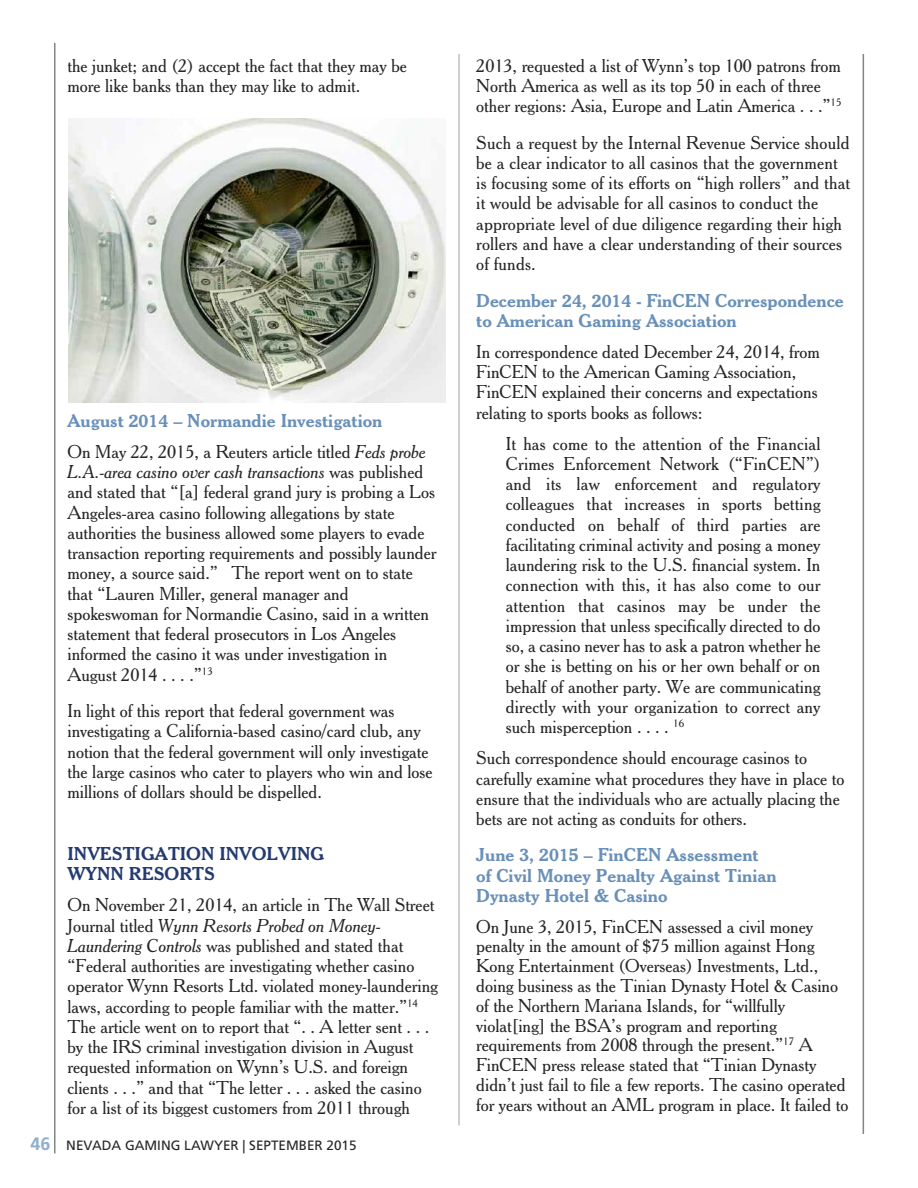
<style>
.page{position:relative;width:918px;height:1188px;background:#fff}
.page>*{position:absolute;margin:0;border:0;box-sizing:border-box;transform-origin:0 0}
.t1{font:18px/20.2px "Cheltenham BT";color:#272526}
.t2{font:700 18px/20.2px "Cheltenham BT";color:#6990b9}
.t3{font:700 18px/20.2px "Cheltenham BT";color:#243b71}
.t4{font:13.5px "Frutiger";color:#272526}
.s1{font-weight:700;color:#6990b9}
.s2{font-style:italic}
.s3{font-weight:700;font-size:18px;color:#8faecd}
</style>
<div class="page">
<hr style="left:459px;top:54px;width:1px;height:1071px;background:#9aa1a9">
<hr style="left:863px;top:54px;width:1px;height:1080px;background:#82858a">
<hr style="left:54px;top:43px;width:2px;height:1110px;background:#82858a">
<img style="left:69px;top:118px;width:377px;height:284px">
<p class="t1" style="left:68px;top:55px;width:341px">the junket; and (2) accept the fact that they may be more like banks than they may like to admit.</p>
<p class="t1" style="left:68px;top:405px;width:360px;line-height:31px"><span class="s1">August 2014 – Normandie Investigation<br></span>On May 22, 2015, a Reuters article titled <span class="s2">Feds probe</span></p>
<p class="t1" style="left:68px;top:462px;width:371px"><span class="s2">L.A.-area casino over cash transactions</span> was published and stated that “[a] federal grand jury is probing a Los Angeles-area casino following allegations by state authorities the business allowed some players to evade transaction reporting requirements and possibly launder money, a source said.” The report went on to state that “Lauren Miller, general manager and spokeswoman for Normandie Casino, said in a written statement that federal prosecutors in Los Angeles informed the casino it was under investigation in August 2014 . . . .”<sup>13</sup></p>
<p class="t1" style="left:68px;top:701px;width:367px">In light of this report that federal government was investigating a California-based casino/card club, any notion that the federal government will only investigate the large casinos who cater to players who win and lose millions of dollars should be dispelled.</p>
<p class="t3" style="left:68px;top:844px;width:259px">INVESTIGATION INVOLVING<br>WYNN RESORTS</p>
<p class="t1" style="left:67px;top:895px;width:372px">On November 21, 2014, an article in The Wall Street Journal titled <span class="s2">Wynn Resorts Probed on Money-Laundering Controls</span> was published and stated that “Federal authorities are investigating whether casino operator Wynn Resorts Ltd. violated money-laundering laws, according to people familiar with the matter.”<sup>14<br></sup>The article went on to report that “. . A letter sent . . . by the IRS criminal investigation division in August requested information on Wynn’s U.S. and foreign clients . . .” and that “The letter . . . asked the casino for a list of its biggest customers from 2011 through</p>
<p class="t4" style="left:30px;top:1140px;width:328px"><span class="s3">46</span> NEVADA GAMING LAWYER | SEPTEMBER 2015</p>
<p class="t1" style="left:476px;top:55px;width:367px">2013, requested a list of Wynn’s top 100 patrons from<br>North America as well as its top 50 in each of three other regions: Asia, Europe and Latin America . . .”<sup>15</sup></p>
<p class="t1" style="left:476px;top:132px;width:375px">Such a request by the Internal Revenue Service should be a clear indicator to all casinos that the government is focusing some of its efforts on “high rollers” and that it would be advisable for all casinos to conduct the appropriate level of due diligence regarding their high rollers and have a clear understanding of their sources of funds.</p>
<p class="t2" style="left:476px;top:290px;width:369px">December 24, 2014 - FinCEN Correspondence to American Gaming Association</p>
<p class="t1" style="left:476px;top:342px;width:345px">In correspondence dated December 24, 2014, from FinCEN to the American Gaming Association, FinCEN explained their concerns and expectations relating to sports books as follows:</p>
<p class="t1" style="left:506px;top:433px;width:316px;text-align:justify">It has come to the attention of the Financial Crimes Enforcement Network (“FinCEN”) and its law enforcement and regulatory colleagues that increases in sports betting conducted on behalf of third parties are facilitating criminal activity and posing a money laundering risk to the U.S. financial system. In connection with this, it has also come to our attention that casinos may be under the impression that unless specifically directed to do so, a casino never has to ask a patron whether he or she is betting on his or her own behalf or on behalf of another party. We are communicating directly with your organization to correct any such misperception . . . . <sup>16</sup></p>
<p class="t1" style="left:476px;top:748px;width:370px">Such correspondence should encourage casinos to carefully examine what procedures they have in place to ensure that the individuals who are actually placing the bets are not acting as conduits for others.</p>
<p class="t2" style="left:476px;top:845px;width:302px">June 3, 2015 – FinCEN Assessment of Civil Money Penalty Against Tinian<br>Dynasty Hotel &amp; Casino</p>
<p class="t1" style="left:476px;top:916px;width:374px;line-height:19.8px">On June 3, 2015, FinCEN assessed a civil money penalty in the amount of $75 million against Hong Kong Entertainment (Overseas) Investments, Ltd., doing business as the Tinian Dynasty Hotel &amp; Casino of the Northern Mariana Islands, for “willfully violat[ing] the BSA’s program and reporting requirements from 2008 through the present.”<sup>17</sup> A FinCEN press release stated that “Tinian Dynasty didn’t just fail to file a few reports. The casino operated for years without an AML program in place. It failed to</p>
</div>
